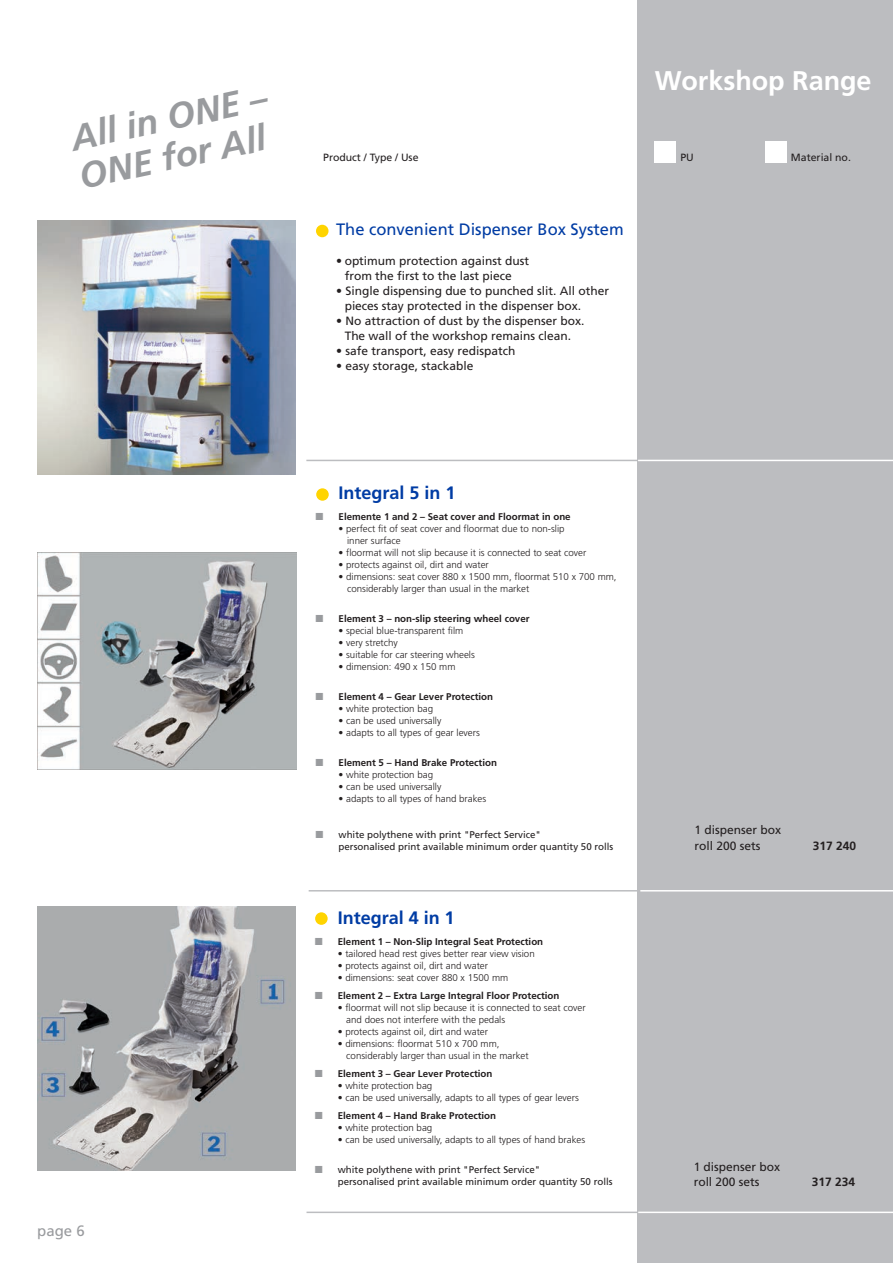
<style>
.page{position:relative;width:893px;height:1263px;background:#fff}
.page>*{position:absolute;margin:0;border:0;box-sizing:border-box;transform-origin:0 0}
.t1{font:italic 700 36px/39px "Frutiger";color:#999b9e}
.t2{font:700 27px "Frutiger";color:#fff}
.t3{font:700 18px "Frutiger";color:#003ca4}
.t4{font:16.5px "Frutiger";color:#003ca4}
.t5{font:15px "Frutiger";color:#999b9e}
.t6{font:12px/15px "Frutiger";color:#231f20}
.t7{font:700 12px "Frutiger";color:#231f20}
.t8{font:10.5px "Frutiger";color:#231f20}
.t9{font:300 9.75px/12px "Frutiger";color:#231f20}
.t10{font:700 9.75px "Frutiger";color:#231f20}
.t11{font:9.75px/12px "Frutiger";color:#231f20}
</style>
<div class="page">
<div style="left:638px;top:0;width:255px;height:1263px;background:#bcbdc0"></div>
<img style="left:37px;top:906px;width:258px;height:264px">
<div style="left:315px;top:912px;width:13px;height:13px;background:#ffd400;border-radius:50%"></div>
<div style="left:316px;top:488px;width:13px;height:13px;background:#ffd400;border-radius:50%"></div>
<hr style="left:306px;top:1211px;width:332px;height:2px;background:#bcbdc0">
<hr style="left:638px;top:1211px;width:255px;height:2px;background:#fff">
<img style="left:37px;top:220px;width:259px;height:254px">
<div style="left:316px;top:225px;width:12px;height:12px;background:#ffd400;border-radius:50%"></div>
<hr style="left:306px;top:460px;width:332px;height:1px;background:#bcbdc0">
<hr style="left:638px;top:460px;width:255px;height:1px;background:#fff">
<hr style="left:309px;top:890px;width:331px;height:1px;background:#bcbdc0">
<hr style="left:640px;top:890px;width:253px;height:1px;background:#fff">
<img style="left:37px;top:553px;width:259px;height:217px">
<div style="left:655px;top:142px;width:21px;height:21px;background:#fff"></div>
<div style="left:765px;top:142px;width:22px;height:21px;background:#fff"></div>
<h1 class="t1" style="left:68px;top:122px;width:201px;rotate:-12deg">All in ONE –<br>ONE for All</h1>
<h3 class="t5" style="left:37px;top:1225px;width:49px">page 6</h3>
<h2 class="t2" style="left:655px;top:69px;width:218px">Workshop Range</h2>
<p class="t8" style="left:323px;top:153px;width:97px">Product / Type / Use</p>
<p class="t8" style="left:680px;top:153px;width:15px">PU</p>
<p class="t8" style="left:791px;top:153px;width:62px">Material no.</p>
<h3 class="t4" style="left:336px;top:223px;width:289px">The convenient Dispenser Box System</h3>
<p class="t6" style="left:345px;top:255px;width:186px;text-indent:-9px">• optimum protection against dust from the first to the last piece</p>
<p class="t6" style="left:345px;top:285px;width:266px;text-indent:-9px">• Single dispensing due to punched slit. All other pieces stay protected in the dispenser box.</p>
<p class="t6" style="left:336px;top:315px;width:250px;text-align:center">• No attraction of dust by the dispenser box.<br>The wall of the workshop remains clean.</p>
<p class="t6" style="left:336px;top:345px;width:181px">• safe transport, easy redispatch</p>
<p class="t6" style="left:336px;top:360px;width:139px">• easy storage, stackable</p>
<h3 class="t3" style="left:339px;top:486px;width:118px">Integral 5 in 1</h3>
<p class="t10" style="left:339px;top:513px;width:234px">Elemente 1 and 2 – Seat cover and Floormat in one</p>
<p class="t9" style="left:347px;top:524px;width:219px;text-indent:-9px">• perfect fit of seat cover and floormat due to non-slip inner surface</p>
<p class="t9" style="left:339px;top:548px;width:249px">• floormat will not slip because it is connected to seat cover</p>
<p class="t9" style="left:339px;top:560px;width:152px">• protects against oil, dirt and water</p>
<p class="t9" style="left:347px;top:572px;width:271px;text-indent:-9px">• dimensions: seat cover 880 x 1500 mm, floormat 510 x 700 mm, considerably larger than usual in the market</p>
<p class="t10" style="left:339px;top:615px;width:192px">Element 3 – non-slip steering wheel cover</p>
<p class="t9" style="left:339px;top:626px;width:126px">• special blue-transparent film</p>
<p class="t9" style="left:339px;top:638px;width:61px">• very stretchy</p>
<p class="t9" style="left:339px;top:650px;width:138px">• suitable for car steering wheels</p>
<p class="t9" style="left:339px;top:662px;width:118px">• dimension: 490 x 150 mm</p>
<p class="t10" style="left:339px;top:693px;width:156px">Element 4 – Gear Lever Protection</p>
<p class="t9" style="left:339px;top:704px;width:96px">• white protection bag</p>
<p class="t9" style="left:339px;top:716px;width:104px">• can be used universally</p>
<p class="t9" style="left:339px;top:728px;width:143px">• adapts to all types of gear levers</p>
<p class="t10" style="left:339px;top:759px;width:160px">Element 5 – Hand Brake Protection</p>
<p class="t9" style="left:339px;top:770px;width:96px">• white protection bag</p>
<p class="t9" style="left:339px;top:782px;width:104px">• can be used universally</p>
<p class="t9" style="left:339px;top:794px;width:149px">• adapts to all types of hand brakes</p>
<p class="t11" style="left:339px;top:830px;width:276px">white polythene with print "Perfect Service"<br>personalised print available minimum order quantity 50 rolls</p>
<h3 class="t3" style="left:338px;top:911px;width:118px">Integral 4 in 1</h3>
<p class="t10" style="left:338px;top:938px;width:207px">Element 1 – Non-Slip Integral Seat Protection</p>
<p class="t9" style="left:338px;top:949px;width:198px">• tailored head rest gives better rear view vision</p>
<p class="t9" style="left:338px;top:961px;width:152px">• protects against oil, dirt and water</p>
<p class="t9" style="left:338px;top:973px;width:172px">• dimensions: seat cover 880 x 1500 mm</p>
<p class="t10" style="left:338px;top:992px;width:223px">Element 2 – Extra Large Integral Floor Protection</p>
<p class="t9" style="left:346px;top:1003px;width:241px;text-indent:-9px">• floormat will not slip because it is connected to seat cover and does not interfere with the pedals</p>
<p class="t9" style="left:338px;top:1027px;width:152px">• protects against oil, dirt and water</p>
<p class="t9" style="left:346px;top:1039px;width:184px;text-indent:-9px">• dimensions: floormat 510 x 700 mm, considerably larger than usual in the market</p>
<p class="t10" style="left:338px;top:1070px;width:156px">Element 3 – Gear Lever Protection</p>
<p class="t9" style="left:338px;top:1081px;width:96px">• white protection bag</p>
<p class="t9" style="left:338px;top:1093px;width:242px">• can be used universally, adapts to all types of gear levers</p>
<p class="t10" style="left:338px;top:1112px;width:160px">Element 4 – Hand Brake Protection</p>
<p class="t9" style="left:338px;top:1123px;width:96px">• white protection bag</p>
<p class="t9" style="left:338px;top:1135px;width:249px">• can be used universally, adapts to all types of hand brakes</p>
<p class="t11" style="left:338px;top:1165px;width:276px">white polythene with print "Perfect Service"<br>personalised print available minimum order quantity 50 rolls</p>
<p class="t6" style="left:695px;top:824px;width:88px">1 dispenser box roll 200 sets</p>
<p class="t7" style="left:813px;top:840px;width:45px">317 240</p>
<p class="t6" style="left:694px;top:1160px;width:88px">1 dispenser box roll 200 sets</p>
<p class="t7" style="left:812px;top:1177px;width:45px">317 234</p>
</div>
